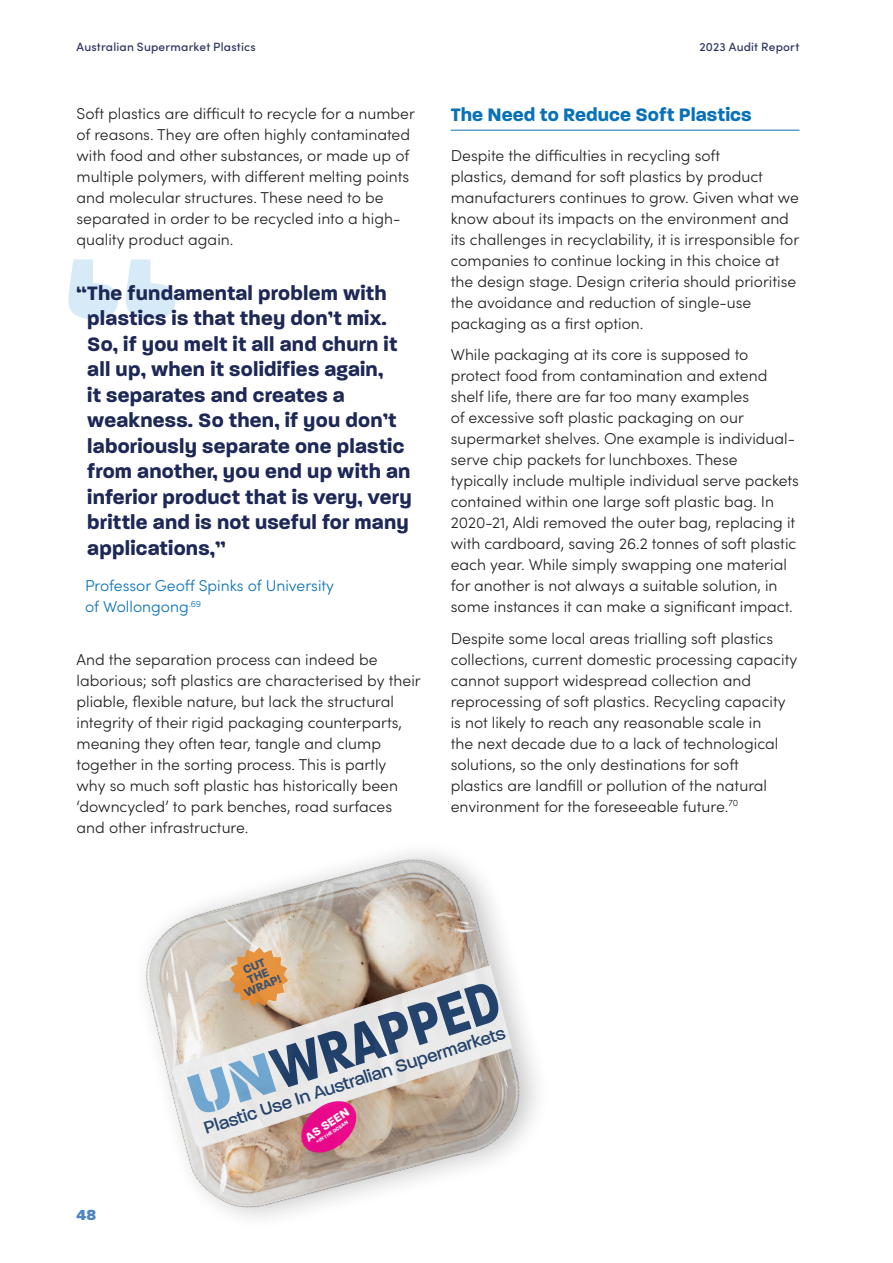
<style>
.page{position:relative;width:893px;height:1263px;background:#fff}
.page>*{position:absolute;margin:0;border:0;box-sizing:border-box;transform-origin:0 0}
.t1{font:700 62.85px "Paralucent Condensed";color:#1f4372}
.Intro{font:700 21px/25.5px "Paralucent";letter-spacing:.01em;color:#1d2857}
.H3_with_underline{font:700 19.5px "Paralucent";color:#0871b8}
.t2{font:500 18.6px "Paralucent";color:#1f4372}
.Body_Copy{font:300 15.75px/21px "Sofia Pro";color:#231f20}
.Body_Copy-2{font:300 15.75px/21px "Sofia Pro";color:#0871b8}
.t3{font:800 15.75px "Paralucent";color:#4e84c3}
.t4{font:700 12.45px/10.8px "Paralucent";color:#1f4372;text-align:center}
.t5{font:700 12.45px "Paralucent";color:#fff}
.t6{font:500 12px "Sofia Pro";letter-spacing:.015em;color:#2e3762}
.t7{font:700 5.25px "Paralucent";color:#fff}
.s1{font-family:"Paralucent Stencil";font-weight:800;color:#74b2e1}
</style>
<div class="page">
<svg style="left:68px;top:259px;width:107px;height:60px"></svg>
<img style="left:145px;top:852px;width:392px;height:366px">
<img style="left:229px;top:947px;width:59px;height:16px">
<svg style="left:172px;top:963px;width:344px;height:185px"></svg>
<svg style="left:297px;top:1098px;width:63px;height:58px"></svg>
<hr style="left:451px;top:130px;width:348px;height:1px;background:#0871b8">
<p class="t6" style="left:77px;top:38px;width:181px">Australian Supermarket Plastics</p>
<p class="t6" style="left:699px;top:38px;width:101px">2023 Audit Report</p>
<p class="Body_Copy" style="left:77px;top:102px;width:340px">Soft plastics are difficult to recycle for a number of reasons. They are often highly contaminated with food and other substances, or made up of multiple polymers, with different melting points and molecular structures. These need to be separated in order to be recycled into a high&shy;quality product again.</p>
<p class="Intro" style="left:87px;top:280px;width:326px;text-indent:-11px">“The fundamental problem with plastics is that they don’t mix.<br>So, if you melt it all and churn it all up, when it solidifies again,<br>it separates and creates a weakness. So then, if you don’t laboriously separate one plastic from another, you end up with an inferior product that is very, very brittle and is not useful for many applications,”</p>
<p class="Body_Copy-2" style="left:85px;top:574px;width:251px">Professor Geoff Spinks of University of Wollongong<sup>.69</sup></p>
<p class="Body_Copy" style="left:77px;top:648px;width:346px">And the separation process can indeed be laborious; soft plastics are characterised by their pliable, flexible nature, but lack the structural integrity of their rigid packaging counterparts, meaning they often tear, tangle and clump together in the sorting process. This is partly<br>why so much soft plastic has historically been ‘downcycled’ to park benches, road surfaces and other infrastructure.</p>
<p class="H3_with_underline" style="left:451px;top:103px;width:302px">The Need to Reduce Soft Plastics</p>
<p class="Body_Copy" style="left:451px;top:144px;width:350px">Despite the difficulties in recycling soft<br>plastics, demand for soft plastics by product manufacturers continues to grow. Given what we know about its impacts on the environment and its challenges in recyclability, it is irresponsible for companies to continue locking in this choice at the design stage. Design criteria should prioritise the avoidance and reduction of single-use packaging as a first option.</p>
<p class="Body_Copy" style="left:451px;top:343px;width:350px">While packaging at its core is supposed to protect food from contamination and extend shelf life, there are far too many examples<br>of excessive soft plastic packaging on our supermarket shelves. One example is individual&shy;serve chip packets for lunchboxes. These typically include multiple individual serve packets contained within one large soft plastic bag. In 2020-21, Aldi removed the outer bag, replacing it with cardboard, saving 26.2 tonnes of soft plastic each year. While simply swapping one material for another is not always a suitable solution, in some instances it can make a significant impact.</p>
<p class="Body_Copy" style="left:451px;top:627px;width:348px">Despite some local areas trialling soft plastics collections, current domestic processing capacity cannot support widespread collection and reprocessing of soft plastics. Recycling capacity is not likely to reach any reasonable scale in<br>the next decade due to a lack of technological solutions, so the only destinations for soft<br>plastics are landfill or pollution of the natural environment for the foreseeable future.<sup>70</sup></p>
<p class="t3" style="left:77px;top:1206px;width:21px">48</p>
<p class="t4" style="left:234px;top:969px;width:40px;rotate:-23deg">CUT<br>THE<br>WRAP!</p>
<h1 class="t1" style="left:179px;top:1062px;width:325px;rotate:-18deg"><span class="s1">UN</span>WRAPPED</h1>
<p class="t2" style="left:201px;top:1119px;width:317px;rotate:-18deg">Plastic Use In Australian Supermarkets</p>
<p class="t5" style="left:302px;top:1132px;width:51px;rotate:-34deg">AS SEEN</p>
<p class="t7" style="left:315px;top:1140px;width:38px;rotate:-34deg">*IN THE OCEAN</p>
</div>
